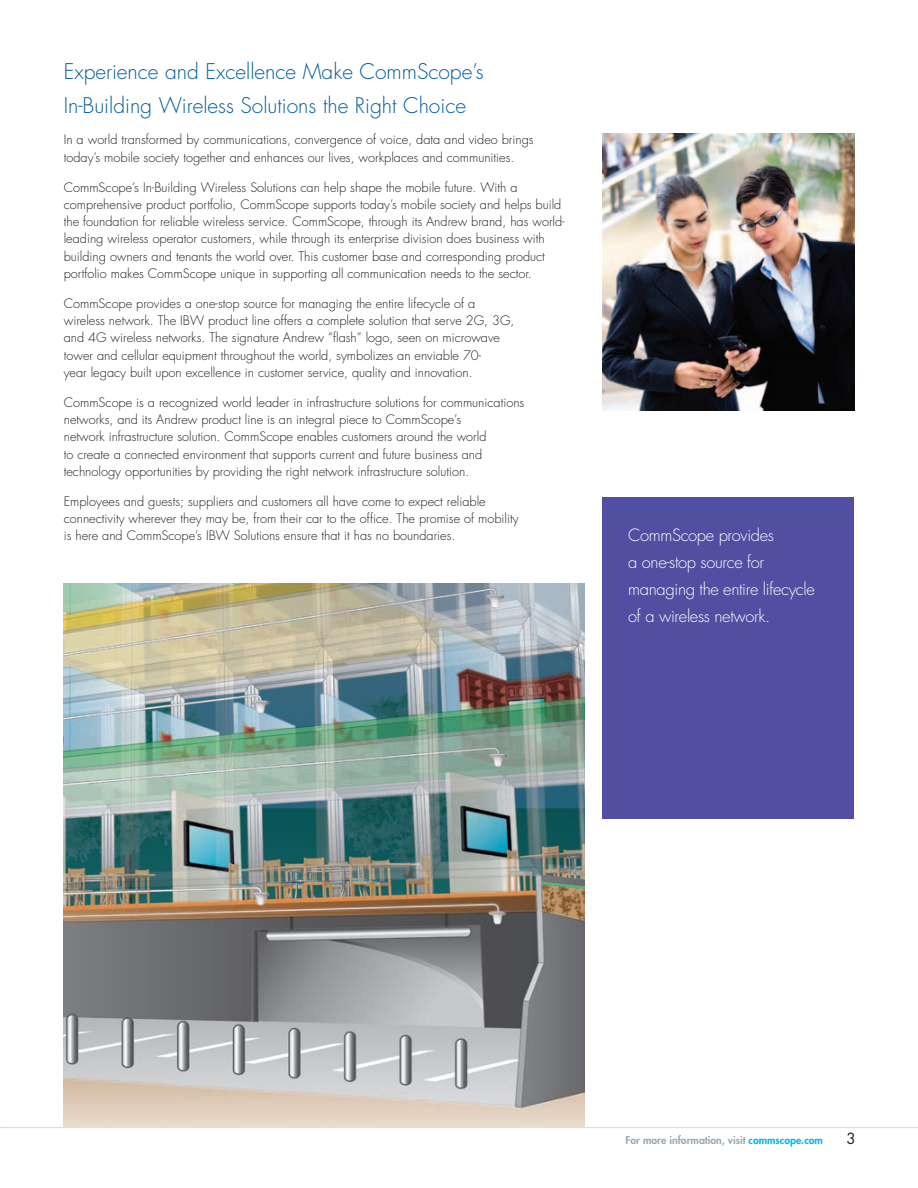
<style>
.page{position:relative;width:918px;height:1188px;background:#fff}
.page>*{position:absolute;margin:0;border:0;box-sizing:border-box;transform-origin:0 0}
.t1{font:300 21px/34px "Futura Std";color:#005d9c}
.t2{font:300 16.5px/27px "Futura Std";letter-spacing:-.02em;color:#fff}
.t3{font:15px "Futura Std";color:#231f20}
.t4{font:300 12.75px/17.2px "Futura Std";color:#231f20}
.t5{font:800 10.5px "Futura Std";color:#9aa9b2}
.s1{color:#00b6f0}
</style>
<div class="page">
<hr style="left:0;top:1127px;width:918px;height:1px;background:#d0dce3">
<img style="left:64px;top:583px;width:521px;height:544px">
<img style="left:603px;top:134px;width:251px;height:276px">
<div style="left:603px;top:497px;width:251px;height:322px;background:#504fa1"></div>
<h1 class="t1" style="left:64px;top:55px;width:421px">Experience and Excellence Make CommScope’s<br>In-Building Wireless Solutions the Right Choice</h1>
<p class="t4" style="left:64px;top:132px;width:471px">In a world transformed by communications, convergence of voice, data and video brings today’s mobile society together and enhances our lives, workplaces and communities.</p>
<p class="t4" style="left:64px;top:179px;width:502px">CommScope’s In-Building Wireless Solutions can help shape the mobile future. With a comprehensive product portfolio, CommScope supports today’s mobile society and helps build the foundation for reliable wireless service. CommScope, through its Andrew brand, has world&shy;leading wireless operator customers, while through its enterprise division does business with building owners and tenants the world over. This customer base and corresponding product portfolio makes CommScope unique in supporting all communication needs to the sector.</p>
<p class="t4" style="left:64px;top:295px;width:452px">CommScope provides a one-stop source for managing the entire lifecycle of a wireless network. The IBW product line offers a complete solution that serve 2G, 3G, and 4G wireless networks. The signature Andrew “flash” logo, seen on microwave tower and cellular equipment throughout the world, symbolizes an enviable 70-<br>year legacy built upon excellence in customer service, quality and innovation.</p>
<p class="t4" style="left:64px;top:394px;width:462px">CommScope is a recognized world leader in infrastructure solutions for communications networks, and its Andrew product line is an integral piece to CommScope’s<br>network infrastructure solution. CommScope enables customers around the world<br>to create a connected environment that supports current and future business and technology opportunities by providing the right network infrastructure solution.</p>
<p class="t4" style="left:64px;top:493px;width:456px">Employees and guests; suppliers and customers all have come to expect reliable connectivity wherever they may be, from their car to the office. The promise of mobility is here and CommScope’s IBW Solutions ensure that it has no boundaries.</p>
<p class="t2" style="left:628px;top:522px;width:188px">CommScope provides<br>a one-stop source for managing the entire lifecycle of a wireless network.</p>
<p class="t5" style="left:626px;top:1133px;width:199px">For more information, visit <span class="s1">commscope.com</span></p>
<p class="t3" style="left:846px;top:1129px;width:11px">3</p>
</div>
